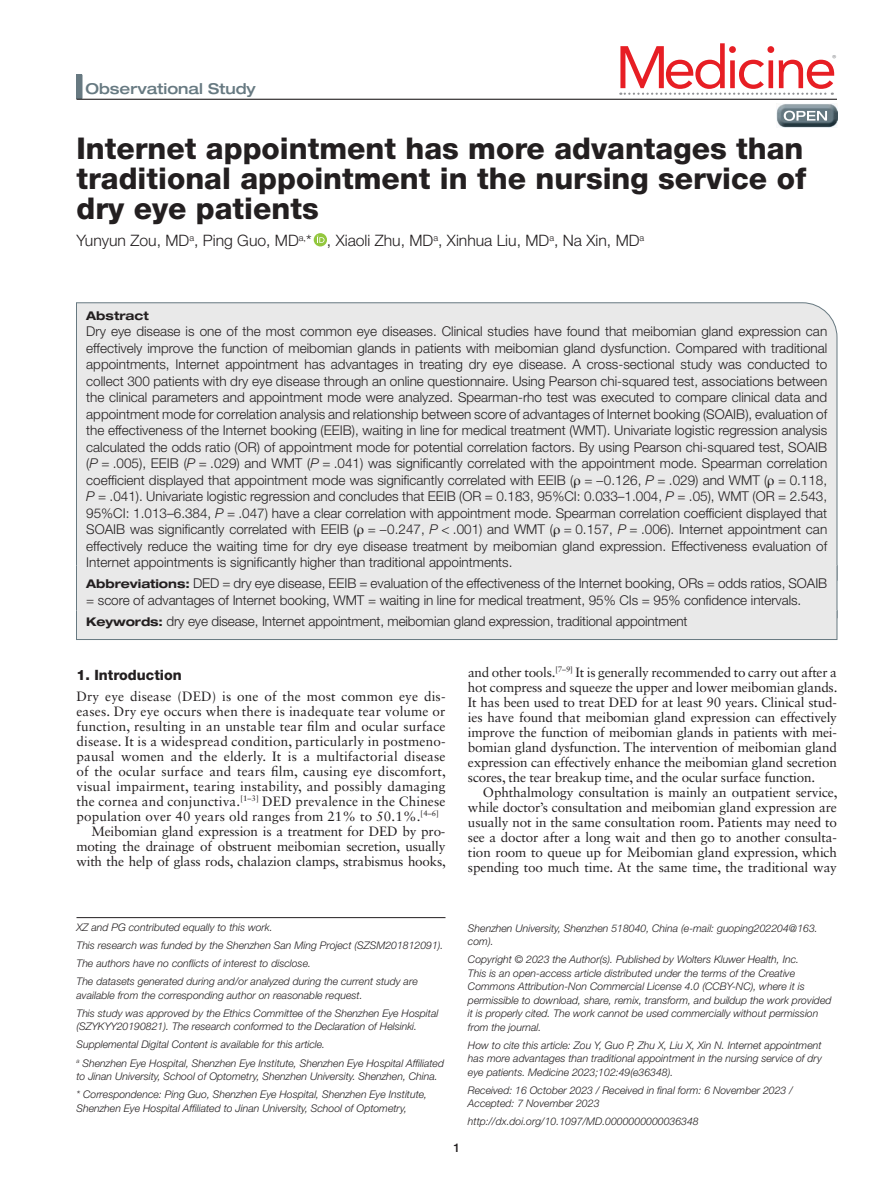
<style>
.page{position:relative;width:891px;height:1188px;background:#fff}
.page>*{position:absolute;margin:0;border:0;box-sizing:border-box;transform-origin:0 0}
.t1{font:59.4px "Avenir";letter-spacing:-.06em;color:#e71e24}
.t2{font:800 30px/30px "Helvetica Neue LT Std";color:#231f20;text-align:justify}
.t3{font:300 15.75px "Helvetica Neue LT Std";color:#231f20}
.t4{font:500 expanded 15px "Helvetica Neue LT Std";color:#667981}
.t5{font:800 14.25px "Helvetica Neue LT Std";color:#231f20}
.t6{font:300 13.5px/16.5px "Helvetica Neue LT Std";letter-spacing:-.005em;color:#231f20;text-align:justify}
.t7{font:13.5px/15px "Sabon LT Std";letter-spacing:.01em;color:#231f20;text-align:justify}
.t8{font:13.5px "Sabon LT Std";letter-spacing:-.015em;color:#231f20}
.t9{font:700 expanded 12px "Helvetica Neue LT Std";color:#231f20}
.t10{font:500 12px "Helvetica Neue LT Std";color:#231f20}
.t11{font:italic 300 10.5px/13.5px "Helvetica Neue LT Std";color:#231f20}
.t12{font:500 10.35px "Akzidenz Grotesk BE";color:#909295}
.s1{font-style:italic}
.s2{font-family:"Gandhari Unicode";font-weight:400}
.s3{font-weight:700;font-stretch:expanded;font-size:12px}
</style>
<div class="page">
<div style="left:76px;top:74px;width:6px;height:25px;background:#677981"></div>
<hr style="left:76px;top:99px;width:761px;height:1px;background:#231f20">
<img style="left:776px;top:104px;width:61px;height:24px">
<svg style="left:784px;top:111px;width:43px;height:10px"></svg>
<svg style="left:620px;top:93px;width:213px;height:2px"></svg>
<div style="left:76px;top:302px;width:762px;height:279px;background:#e9e9e9"></div>
<div style="left:76px;top:565px;width:761px;height:54px;background:#e9e9e9"></div>
<div style="left:76px;top:610px;width:761px;height:30px;background:#e9e9e9"></div>
<div style="left:76px;top:610px;width:761px;height:30px;border:1px solid #677981"></div>
<div style="left:314px;top:233px;width:13px;height:13px;background:#93c73e;border-radius:50%"></div>
<svg style="left:317px;top:236px;width:8px;height:7px"></svg>
<hr style="left:76px;top:917px;width:370px;height:1px;background:#231f20">
<p class="t4" style="left:86px;top:80px;width:172px">Observational Study</p>
<h1 class="t1" style="left:615px;top:33px;width:223px">Medicine</h1>
<p class="t12" style="left:832px;top:52px;width:6px">®</p>
<h2 class="t2" style="left:76px;top:134px;width:731px">Internet appointment has more advantages than traditional appointment in the nursing service of dry eye patients</h2>
<p class="t3" style="left:76px;top:231px;width:569px">Yunyun Zou, MD<sup>a</sup>, Ping Guo, MD<sup>a,</sup>* , Xiaoli Zhu, MD<sup>a</sup>, Xinhua Liu, MD<sup>a</sup>, Na Xin, MD<sup>a</sup></p>
<p class="t9" style="left:86px;top:308px;width:64px">Abstract</p>
<p class="t6" style="left:86px;top:323px;width:743px">Dry eye disease is one of the most common eye diseases. Clinical studies have found that meibomian gland expression can effectively improve the function of meibomian glands in patients with meibomian gland dysfunction. Compared with traditional appointments, Internet appointment has advantages in treating dry eye disease. A cross-sectional study was conducted to collect 300 patients with dry eye disease through an online questionnaire. Using Pearson chi-squared test, associations between the clinical parameters and appointment mode were analyzed. Spearman-rho test was executed to compare clinical data and appointment mode for correlation analysis and relationship between score of advantages of Internet booking (SOAIB), evaluation of the effectiveness of the Internet booking (EEIB), waiting in line for medical treatment (WMT). Univariate logistic regression analysis calculated the odds ratio (OR) of appointment mode for potential correlation factors. By using Pearson chi-squared test, SOAIB (<span class="s1">P</span> = .005), EEIB (<span class="s1">P</span> = .029) and WMT (<span class="s1">P</span> = .041) was significantly correlated with the appointment mode. Spearman correlation coefficient displayed that appointment mode was significantly correlated with EEIB (<span class="s2">ρ</span> = −0.126, <span class="s1">P</span> = .029) and WMT (<span class="s2">ρ</span> = 0.118, <span class="s1">P</span> = .041). Univariate logistic regression and concludes that EEIB (OR = 0.183, 95%CI: 0.033–1.004, <span class="s1">P</span> = .05), WMT (OR = 2.543, 95%CI: 1.013–6.384, <span class="s1">P</span> = .047) have a clear correlation with appointment mode. Spearman correlation coefficient displayed that SOAIB was significantly correlated with EEIB (<span class="s2">ρ</span> = −0.247, <span class="s1">P</span> &lt; .001) and WMT (<span class="s2">ρ</span> = 0.157, <span class="s1">P</span> = .006). Internet appointment can effectively reduce the waiting time for dry eye disease treatment by meibomian gland expression. Effectiveness evaluation of Internet appointments is significantly higher than traditional appointments.</p>
<p class="t6" style="left:86px;top:575px;width:743px"><span class="s3">Abbreviations:</span> DED = dry eye disease, EEIB = evaluation of the effectiveness of the Internet booking, ORs = odds ratios, SOAIB = score of advantages of Internet booking, WMT = waiting in line for medical treatment, 95% CIs = 95% confidence intervals.</p>
<p class="t6" style="left:86px;top:613px;width:603px"><span class="s3">Keywords:</span> dry eye disease, Internet appointment, meibomian gland expression, traditional appointment</p>
<p class="t5" style="left:76px;top:666px;width:107px">1. Introduction</p>
<p class="t7" style="left:76px;top:689px;width:370px">Dry eye disease (DED) is one of the most common eye dis-</p>
<p class="t7" style="left:76px;top:704px;width:371px">eases. Dry eye occurs when there is inadequate tear volume or</p>
<p class="t7" style="left:76px;top:719px;width:371px">function, resulting in an unstable tear film and ocular surface</p>
<p class="t7" style="left:76px;top:734px;width:371px">disease. It is a widespread condition, particularly in postmeno-</p>
<p class="t7" style="left:76px;top:749px;width:370px">pausal women and the elderly. It is a multifactorial disease</p>
<p class="t7" style="left:76px;top:764px;width:371px">of the ocular surface and tears film, causing eye discomfort,</p>
<p class="t7" style="left:76px;top:779px;width:371px">visual impairment, tearing instability, and possibly damaging</p>
<p class="t7" style="left:76px;top:794px;width:370px">the cornea and conjunctiva.<sup>[1–3]</sup> DED prevalence in the Chinese</p>
<p class="t7" style="left:76px;top:809px;width:364px">population over 40 years old ranges from 21% to 50.1%.<sup>[4–6]</sup></p>
<p class="t8" style="left:92px;top:823px;width:355px">Meibomian gland expression is a treatment for DED by pro-</p>
<p class="t8" style="left:77px;top:838px;width:370px">moting the drainage of obstruent meibomian secretion, usually</p>
<p class="t8" style="left:77px;top:853px;width:371px">with the help of glass rods, chalazion clamps, strabismus hooks,</p>
<p class="t7" style="left:468px;top:665px;width:371px">and other tools.<sup>[7–9]</sup> It is generally recommended to carry out after a hot compress and squeeze the upper and lower meibomian glands.<br>It has been used to treat DED for at least 90 years. Clinical stud&shy;ies have found that meibomian gland expression can effectively improve the function of meibomian glands in patients with mei&shy;bomian gland dysfunction. The intervention of meibomian gland expression can effectively enhance the meibomian gland secretion scores, the tear breakup time, and the ocular surface function.</p>
<p class="t7" style="left:468px;top:785px;width:371px;text-indent:15px">Ophthalmology consultation is mainly an outpatient service, while doctor’s consultation and meibomian gland expression are usually not in the same consultation room. Patients may need to see a doctor after a long wait and then go to another consulta&shy;tion room to queue up for Meibomian gland expression, which spending too much time. At the same time, the traditional way</p>
<p class="t11" style="left:76px;top:919px;width:369px;line-height:18px">XZ and PG contributed equally to this work.<br>This research was funded by the Shenzhen San Ming Project (SZSM201812091).<br>The authors have no conflicts of interest to disclose.<br>The datasets generated during and/or analyzed during the current study are</p>
<p class="t11" style="left:76px;top:986px;width:363px;line-height:18px">available from the corresponding author on reasonable request.<br>This study was approved by the Ethics Committee of the Shenzhen Eye Hospital</p>
<p class="t11" style="left:76px;top:1018px;width:369px;line-height:18px">(SZYKYY20190821). The research conformed to the Declaration of Helsinki.<br>Supplemental Digital Content is available for this article.<br><sup>a</sup> Shenzhen Eye Hospital, Shenzhen Eye Institute, Shenzhen Eye Hospital Affiliated</p>
<p class="t11" style="left:76px;top:1067px;width:363px;line-height:18px">to Jinan University, School of Optometry, Shenzhen University. Shenzhen, China. * Correspondence: Ping Guo, Shenzhen Eye Hospital, Shenzhen Eye Institute,</p>
<p class="t11" style="left:76px;top:1101px;width:332px">Shenzhen Eye Hospital Affiliated to Jinan University, School of Optometry,</p>
<p class="t10" style="left:453px;top:1140px;width:8px">1</p>
<p class="t11" style="left:468px;top:921px;width:351px">Shenzhen University, Shenzhen 518040, China (e-mail: guoping202204@163. com).</p>
<p class="t11" style="left:468px;top:952px;width:365px">Copyright © 2023 the Author(s). Published by Wolters Kluwer Health, Inc.<br>This is an open-access article distributed under the terms of the Creative Commons Attribution-Non Commercial License 4.0 (CCBY-NC), where it is permissible to download, share, remix, transform, and buildup the work provided it is properly cited. The work cannot be used commercially without permission from the journal.</p>
<p class="t11" style="left:468px;top:1038px;width:355px;text-align:justify">How to cite this article: Zou Y, Guo P, Zhu X, Liu X, Xin N. Internet appointment has more advantages than traditional appointment in the nursing service of dry eye patients. Medicine 2023;102:49(e36348).</p>
<p class="t11" style="left:468px;top:1083px;width:326px">Received: 16 October 2023 / Received in final form: 6 November 2023 /<br>Accepted: 7 November 2023</p>
<p class="t11" style="left:468px;top:1114px;width:232px">http://dx.doi.org/10.1097/MD.0000000000036348</p>
</div>
